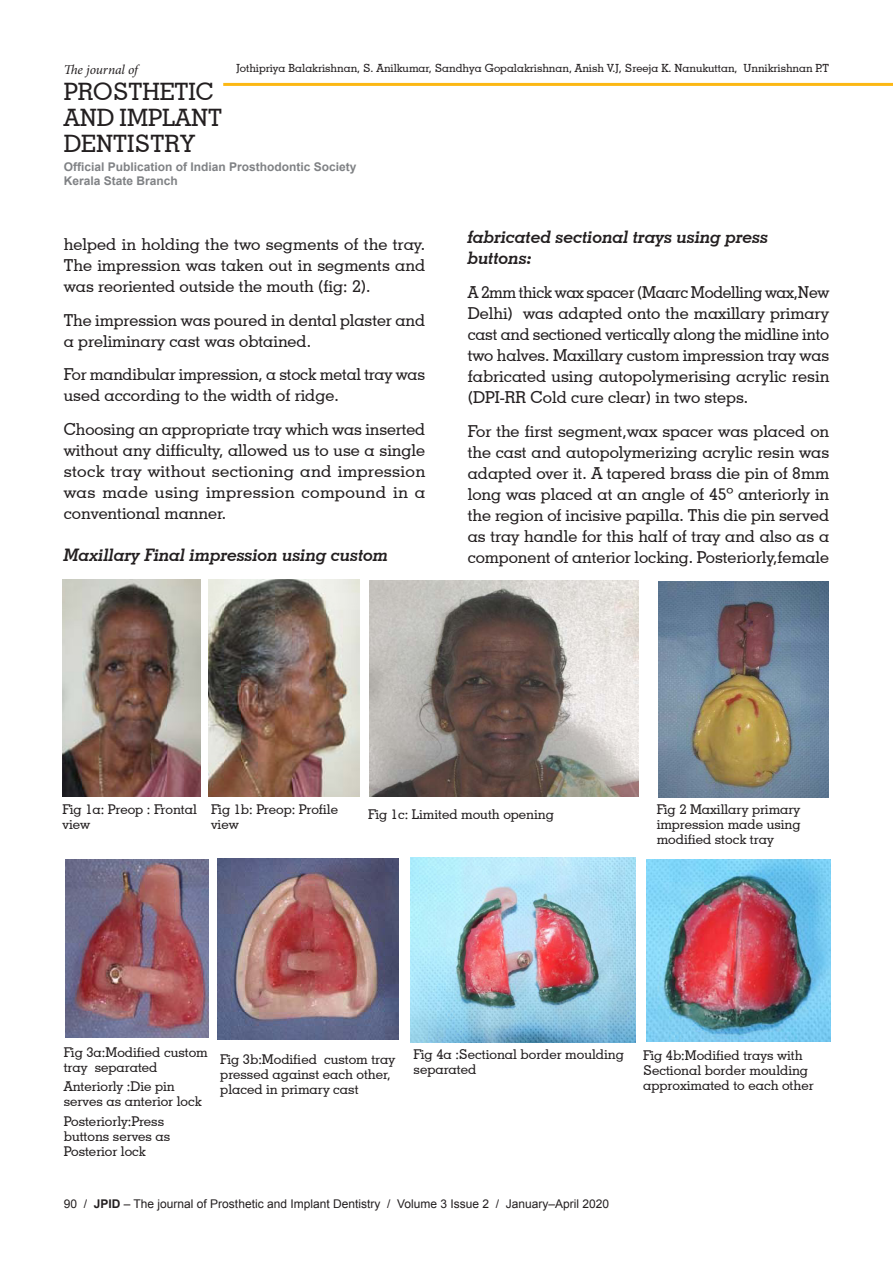
<style>
.page{position:relative;width:893px;height:1263px;background:#fff}
.page>*{position:absolute;margin:0;border:0;box-sizing:border-box;transform-origin:0 0}
.t1{font:500 24px/26.2px "Geometric Slab 703 BT";color:#231f20}
._004_SubHeading2{font:italic 700 17.25px/21px "Geometric Slab 703 BT";color:#231f20}
._002_Body_copy{font:500 16.5px/21px "Geometric Slab 703 BT";color:#231f20;text-align:justify}
.Photo_caption{font:500 13.5px/15px "Geometric Slab 703 BT";color:#231f20}
.t2{font:italic 13.5px "Minion Pro";letter-spacing:-.01em;color:#231f20}
.t3{font:12px "Arial";color:#231f20}
.t4{font:700 12px/14.4px "Arial";color:#808285}
._002_Body_copy-2{font:500 11.25px "Geometric Slab 703 BT";color:#231f20}
.s1{font-weight:700}
</style>
<div class="page">
<hr style="left:223px;top:83px;width:670px;height:3px;background:#fcb814">
<img style="left:63px;top:579px;width:137px;height:217px">
<img style="left:208px;top:579px;width:151px;height:217px">
<img style="left:369px;top:580px;width:269px;height:216px">
<img style="left:658px;top:581px;width:170px;height:216px">
<img style="left:65px;top:859px;width:144px;height:179px">
<img style="left:218px;top:859px;width:181px;height:180px">
<img style="left:410px;top:858px;width:225px;height:184px">
<img style="left:647px;top:859px;width:183px;height:183px">
<p class="t2" style="left:64px;top:60px;width:76px">The journal of</p>
<h1 class="t1" style="left:64px;top:78px;width:160px">PROSTHETIC<br>AND IMPLANT<br>DENTISTRY</h1>
<p class="t4" style="left:64px;top:160px;width:294px">Official Publication of Indian Prosthodontic Society<br>Kerala State Branch</p>
<p class="_002_Body_copy-2" style="left:236px;top:61px;width:594px">Jothipriya Balakrishnan, S. Anilkumar, Sandhya Gopalakrishnan, Anish V.J, Sreeja K. Nanukuttan, Unnikrishnan P.T</p>
<p class="_002_Body_copy" style="left:64px;top:233px;width:363px">helped in holding the two segments of the tray.<br>The impression was taken out in segments and was reoriented outside the mouth (fig: 2).</p>
<p class="_002_Body_copy" style="left:64px;top:309px;width:363px">The impression was poured in dental plaster and a preliminary cast was obtained.</p>
<p class="_002_Body_copy" style="left:64px;top:364px;width:363px">For mandibular impression, a stock metal tray was used according to the width of ridge.</p>
<p class="_002_Body_copy" style="left:64px;top:419px;width:363px">Choosing an appropriate tray which was inserted without any difficulty, allowed us to use a single stock tray without sectioning and impression was made using impression compound in a conventional manner.</p>
<p class="_004_SubHeading2" style="left:64px;top:545px;width:326px">Maxillary Final impression using custom</p>
<p class="_004_SubHeading2" style="left:468px;top:226px;width:302px">fabricated sectional trays using press buttons:</p>
<p class="_002_Body_copy" style="left:468px;top:282px;width:363px">A 2mm thick wax spacer (Maarc Modelling wax,New Delhi) was adapted onto the maxillary primary cast and sectioned vertically along the midline into two halves. Maxillary custom impression tray was fabricated using autopolymerising acrylic resin (DPI-RR Cold cure clear) in two steps.</p>
<p class="_002_Body_copy" style="left:468px;top:420px;width:363px">For the first segment,wax spacer was placed on the cast and autopolymerizing acrylic resin was adapted over it. A tapered brass die pin of 8mm long was placed at an angle of 45º anteriorly in the region of incisive papilla. This die pin served as tray handle for this half of tray and also as a component of anterior locking. Posteriorly,female</p>
<p class="Photo_caption" style="left:63px;top:802px;width:136px">Fig 1a: Preop : Frontal view</p>
<p class="Photo_caption" style="left:211px;top:802px;width:128px">Fig 1b: Preop: Profile view</p>
<p class="Photo_caption" style="left:368px;top:806px;width:187px">Fig 1c: Limited mouth opening</p>
<p class="Photo_caption" style="left:657px;top:802px;width:146px;text-align:justify">Fig 2 Maxillary primary impression made using modified stock tray</p>
<p class="Photo_caption" style="left:64px;top:1045px;width:146px">Fig 3a:Modified custom tray separated</p>
<p class="Photo_caption" style="left:64px;top:1079px;width:139px">Anteriorly :Die pin serves as anterior lock</p>
<p class="Photo_caption" style="left:64px;top:1113px;width:108px">Posteriorly:Press buttons serves as<br>Posterior lock</p>
<p class="Photo_caption" style="left:220px;top:1051px;width:176px">Fig 3b:Modified custom tray pressed against each other, placed in primary cast</p>
<p class="Photo_caption" style="left:414px;top:1046px;width:212px">Fig 4a :Sectional border moulding separated</p>
<p class="Photo_caption" style="left:643px;top:1047px;width:172px">Fig 4b:Modified trays with<br>Sectional border moulding approximated to each other</p>
<p class="t3" style="left:64px;top:1196px;width:547px">90 / <span class="s1">JPID</span> – The journal of Prosthetic and Implant Dentistry / Volume 3 Issue 2 / January–April 2020</p>
</div>
